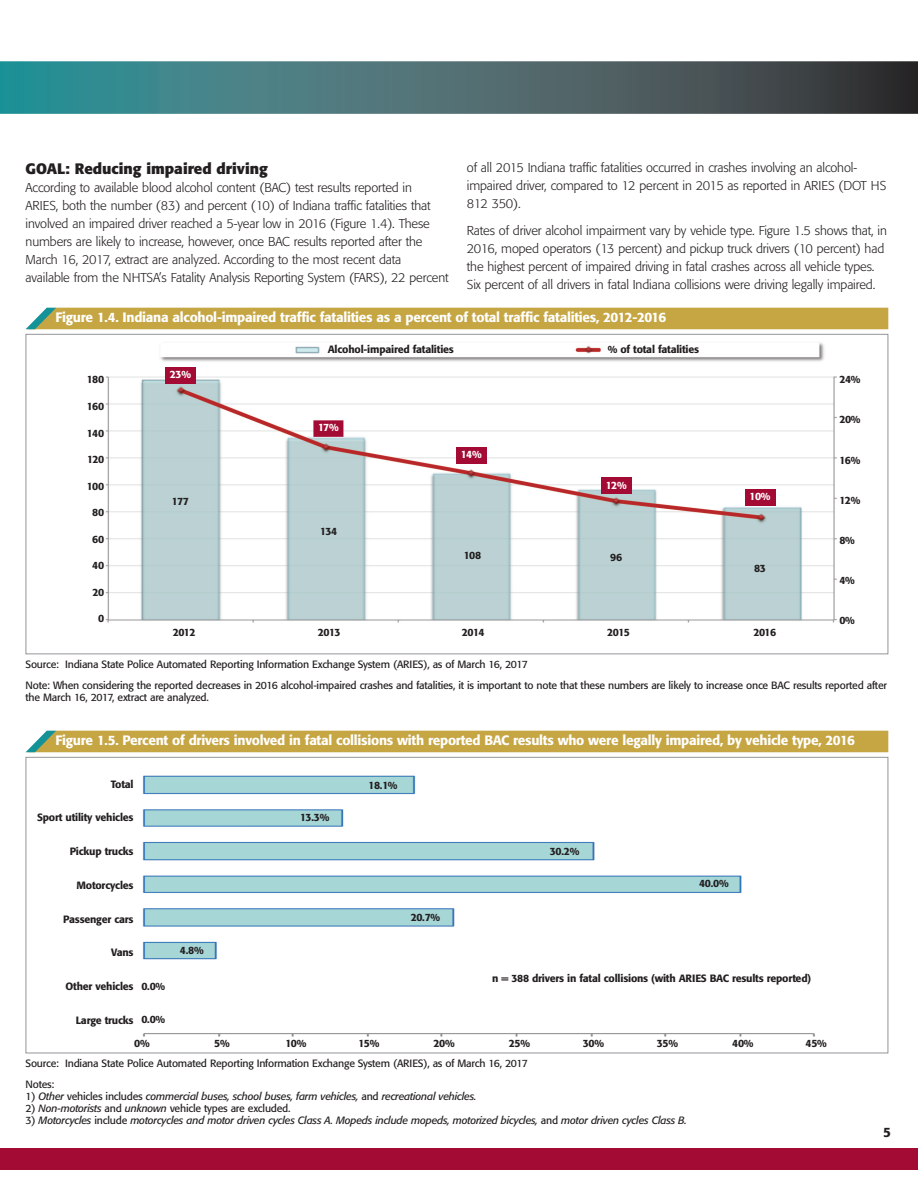
<style>
.page{position:relative;width:918px;height:1188px;background:#fff}
.page>*{position:absolute;margin:0;border:0;box-sizing:border-box;transform-origin:0 0}
.t1{font:700 15px "Formata";color:#231f20}
.t2{font:500 13.5px "Formata";letter-spacing:-.02em;color:#fff}
.t3{font:500 13.5px "Formata";color:#231f20}
.t4{font:300 12.75px/18px "Formata";letter-spacing:-.01em;color:#231f20}
.t5{font:10.5px/21px "Formata";letter-spacing:-.02em;color:#231f20}
.t6{font:500 10.5px "Formata";letter-spacing:-.02em;color:#231f20}
.t7{font:italic 10.5px "Formata";letter-spacing:-.02em;color:#231f20}
.t8{font:500 10.5px "Formata";letter-spacing:-.06em;color:#fff}
.s1{font-style:normal}
.s2{font-style:italic}
</style>
<div class="page">
<svg style="left:1px;top:61px;width:917px;height:53px;background:#456b6e"></svg>
<div style="left:0;top:1148px;width:918px;height:22px;background:#a30a34"></div>
<svg style="left:0;top:61px;width:1px;height:53px"></svg>
<div style="left:26px;top:308px;width:862px;height:21px;background:#c6a543"></div>
<img style="left:105px;top:342px;width:732px;height:281px">
<div style="left:165px;top:367px;width:30px;height:16px;background:#a30a34"></div>
<div style="left:313px;top:420px;width:30px;height:17px;background:#a30a34"></div>
<div style="left:456px;top:447px;width:30px;height:17px;background:#a30a34"></div>
<div style="left:601px;top:478px;width:30px;height:16px;background:#a30a34"></div>
<div style="left:745px;top:489px;width:30px;height:16px;background:#a30a34"></div>
<div style="left:26px;top:731px;width:862px;height:21px;background:#c6a543"></div>
<img style="left:142px;top:775px;width:673px;height:262px">
<p class="t4" style="left:467px;top:160px;width:421px">of all 2015 Indiana traffic fatalities occurred in crashes involving an alcohol&shy;impaired driver, compared to 12 percent in 2015 as reported in ARIES (DOT HS<br>812 350).</p>
<p class="t4" style="left:467px;top:223px;width:422px">Rates of driver alcohol impairment vary by vehicle type. Figure 1.5 shows that, in 2016, moped operators (13 percent) and pickup truck drivers (10 percent) had the highest percent of impaired driving in fatal crashes across all vehicle types.<br>Six percent of all drivers in fatal Indiana collisions were driving legally impaired.</p>
<p class="t2" style="left:55px;top:312px;width:612px">Figure 1.4. Indiana alcohol-impaired traffic fatalities as a percent of total traffic fatalities, 2012-2016</p>
<p class="t1" style="left:26px;top:162px;width:244px">GOAL: Reducing impaired driving</p>
<p class="t4" style="left:26px;top:179px;width:425px">According to available blood alcohol content (BAC) test results reported in<br>ARIES, both the number (83) and percent (10) of Indiana traffic fatalities that involved an impaired driver reached a 5-year low in 2016 (Figure 1.4). These numbers are likely to increase, however, once BAC results reported after the March 16, 2017, extract are analyzed. According to the most recent data available from the NHTSA’s Fatality Analysis Reporting System (FARS), 22 percent</p>
<p class="t6" style="left:87px;top:375px;width:19px">180</p>
<p class="t6" style="left:87px;top:402px;width:19px">160</p>
<p class="t6" style="left:87px;top:428px;width:19px">140</p>
<p class="t6" style="left:87px;top:455px;width:19px">120</p>
<p class="t6" style="left:87px;top:481px;width:19px">100</p>
<p class="t6" style="left:92px;top:508px;width:14px">80</p>
<p class="t6" style="left:92px;top:535px;width:14px">60</p>
<p class="t6" style="left:92px;top:561px;width:14px">40</p>
<p class="t6" style="left:93px;top:588px;width:13px">20</p>
<p class="t6" style="left:98px;top:614px;width:8px">0</p>
<p class="t8" style="left:170px;top:370px;width:23px">23%</p>
<p class="t6" style="left:172px;top:497px;width:18px">177</p>
<p class="t6" style="left:328px;top:345px;width:128px">Alcohol-impaired fatalities</p>
<p class="t6" style="left:608px;top:345px;width:93px">% of total fatalities</p>
<p class="t8" style="left:318px;top:423px;width:22px">17%</p>
<p class="t6" style="left:320px;top:527px;width:19px">134</p>
<p class="t8" style="left:461px;top:450px;width:23px">14%</p>
<p class="t6" style="left:464px;top:550px;width:19px">108</p>
<p class="t8" style="left:606px;top:481px;width:23px">12%</p>
<p class="t6" style="left:610px;top:553px;width:14px">96</p>
<p class="t8" style="left:750px;top:492px;width:23px">10%</p>
<p class="t6" style="left:754px;top:563px;width:14px">83</p>
<p class="t6" style="left:173px;top:627px;width:24px">2012</p>
<p class="t6" style="left:318px;top:627px;width:24px">2013</p>
<p class="t6" style="left:462px;top:627px;width:24px">2014</p>
<p class="t6" style="left:607px;top:627px;width:24px">2015</p>
<p class="t6" style="left:753px;top:627px;width:24px">2016</p>
<p class="t6" style="left:839px;top:375px;width:23px">24%</p>
<p class="t6" style="left:839px;top:415px;width:23px">20%</p>
<p class="t6" style="left:839px;top:455px;width:23px">16%</p>
<p class="t6" style="left:839px;top:495px;width:23px">12%</p>
<p class="t6" style="left:839px;top:535px;width:17px">8%</p>
<p class="t6" style="left:839px;top:575px;width:17px">4%</p>
<p class="t6" style="left:839px;top:616px;width:17px">0%</p>
<p class="t5" style="left:26px;top:655px;width:863px">Source: Indiana State Police Automated Reporting Information Exchange System (ARIES), as of March 16, 2017<br>Note: When considering the reported decreases in 2016 alcohol-impaired crashes and fatalities, it is important to note that these numbers are likely to increase once BAC results reported after</p>
<p class="t5" style="left:26px;top:688px;width:185px">the March 16, 2017, extract are analyzed.</p>
<p class="t2" style="left:55px;top:735px;width:801px">Figure 1.5. Percent of drivers involved in fatal collisions with reported BAC results who were legally impaired, by vehicle type, 2016</p>
<p class="t6" style="left:111px;top:779px;width:24px">Total</p>
<p class="t6" style="left:37px;top:813px;width:98px">Sport utility vehicles</p>
<p class="t6" style="left:70px;top:847px;width:65px">Pickup trucks</p>
<p class="t6" style="left:76px;top:881px;width:59px">Motorcycles</p>
<p class="t6" style="left:63px;top:914px;width:72px">Passenger cars</p>
<p class="t6" style="left:111px;top:948px;width:24px">Vans</p>
<p class="t6" style="left:66px;top:982px;width:70px">Other vehicles</p>
<p class="t6" style="left:76px;top:1016px;width:59px">Large trucks</p>
<p class="t6" style="left:369px;top:781px;width:30px">18.1%</p>
<p class="t6" style="left:300px;top:813px;width:31px">13.3%</p>
<p class="t6" style="left:550px;top:847px;width:31px">30.2%</p>
<p class="t6" style="left:699px;top:879px;width:31px">40.0%</p>
<p class="t6" style="left:411px;top:913px;width:31px">20.7%</p>
<p class="t6" style="left:180px;top:946px;width:25px">4.8%</p>
<p class="t6" style="left:492px;top:974px;width:321px">n = 388 drivers in fatal collisions (with ARIES BAC results reported)</p>
<p class="t6" style="left:141px;top:982px;width:25px">0.0%</p>
<p class="t6" style="left:141px;top:1015px;width:25px">0.0%</p>
<p class="t5" style="left:26px;top:1054px;width:504px">Source: Indiana State Police Automated Reporting Information Exchange System (ARIES), as of March 16, 2017<br>Notes:</p>
<p class="t7" style="left:26px;top:1092px;width:452px"><span class="s1">1)</span> Other <span class="s1">vehicles includes</span> commercial buses, school buses, farm vehicles, <span class="s1">and</span> recreational vehicles.</p>
<p class="t5" style="left:26px;top:1099px;width:267px">2) <span class="s2">Non-motorists</span> and <span class="s2">unknown</span> vehicle types are excluded.</p>
<p class="t7" style="left:26px;top:1116px;width:663px"><span class="s1">3)</span> Motorcycles <span class="s1">include</span> motorcycles and motor driven cycles Class A. Mopeds include mopeds, motorized bicycles, <span class="s1">and</span> motor driven cycles Class B.</p>
<p class="t6" style="left:134px;top:1039px;width:17px">0%</p>
<p class="t6" style="left:214px;top:1039px;width:17px">5%</p>
<p class="t6" style="left:285px;top:1039px;width:23px">10%</p>
<p class="t6" style="left:358px;top:1039px;width:23px">15%</p>
<p class="t6" style="left:434px;top:1039px;width:23px">20%</p>
<p class="t6" style="left:509px;top:1039px;width:23px">25%</p>
<p class="t6" style="left:583px;top:1039px;width:23px">30%</p>
<p class="t6" style="left:657px;top:1039px;width:23px">35%</p>
<p class="t6" style="left:732px;top:1039px;width:23px">40%</p>
<p class="t6" style="left:805px;top:1039px;width:23px">45%</p>
<p class="t3" style="left:883px;top:1127px;width:9px">5</p>
</div>
